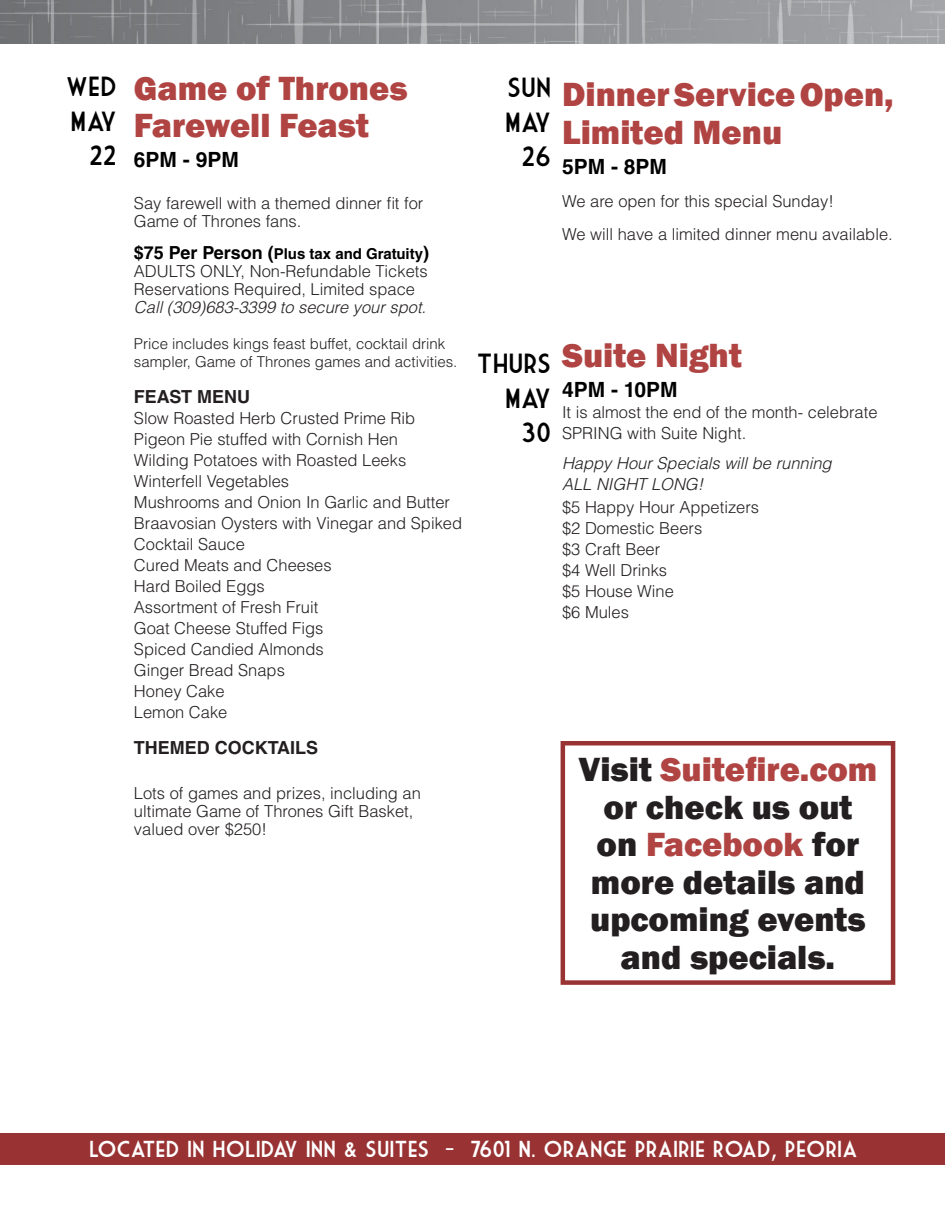
<style>
.page{position:relative;width:945px;height:1215px;background:#fff}
.page>*{position:absolute;margin:0;border:0;box-sizing:border-box;transform-origin:0 0}
.t1{font:800 34.5px/37.5px "Franklin Gothic";color:#231f20;text-align:center}
.t2{font:800 34.5px/37.5px "Franklin Gothic";color:#b04443}
.t3{font:27px "Market Deco";color:#000}
.t4{font:22.5px "Market Deco";color:#fff}
.t5{font:700 21px "Helvetica LT Std";color:#000}
.t6{font:700 18px "Helvetica LT Std";color:#231f20}
.t7{font:300 16.5px/18px "Helvetica LT Std";color:#231f20}
.t8{font:italic 300 16.5px "Helvetica LT Std";color:#231f20}
.t9{font:300 15px/18px "Helvetica LT Std";color:#231f20}
.t10{font:700 15px "Helvetica LT Std";color:#000}
.s1{font-size:18px}
.s2{color:#b04443}
</style>
<div class="page">
<img style="left:0;top:0;width:945px;height:44px">
<div style="left:0;top:1133px;width:945px;height:32px;background:#933"></div>
<div style="left:561px;top:741px;width:334px;height:244px;border:4px solid #933"></div>
<p class="t3" style="left:66px;top:71px;width:52px">WED</p>
<p class="t3" style="left:71px;top:106px;width:48px">MAY</p>
<p class="t3" style="left:89px;top:140px;width:29px">22</p>
<p class="t2" style="left:134px;top:69px;width:275px">Game of Thrones<br>Farewell Feast</p>
<p class="t5" style="left:134px;top:147px;width:107px">6PM - 9PM</p>
<p class="t7" style="left:134px;top:194px;width:291px">Say farewell with a themed dinner fit for<br>Game of Thrones fans.</p>
<p class="t10" style="left:134px;top:244px;width:297px"><span class="s1">$75 Per Person (</span>Plus tax and Gratuity<span class="s1">)</span></p>
<p class="t7" style="left:134px;top:262px;width:295px">ADULTS ONLY, Non-Refundable Tickets</p>
<p class="t7" style="left:134px;top:280px;width:283px">Reservations Required, Limited space</p>
<p class="t8" style="left:134px;top:297px;width:294px">Call (309)683-3399 to secure your spot.</p>
<p class="t9" style="left:134px;top:334px;width:325px">Price includes kings feast buffet, cocktail drink sampler, Game of Thrones games and activities.</p>
<p class="t6" style="left:134px;top:386px;width:118px">FEAST MENU</p>
<p class="t7" style="left:134px;top:409px;width:283px">Slow Roasted Herb Crusted Prime Rib</p>
<p class="t7" style="left:134px;top:430px;width:266px">Pigeon Pie stuffed with Cornish Hen</p>
<p class="t7" style="left:134px;top:451px;width:274px">Wilding Potatoes with Roasted Leeks</p>
<p class="t7" style="left:134px;top:472px;width:157px">Winterfell Vegetables</p>
<p class="t7" style="left:134px;top:493px;width:318px">Mushrooms and Onion In Garlic and Butter</p>
<p class="t7" style="left:134px;top:512px;width:330px;line-height:21px">Braavosian Oysters with Vinegar and Spiked<br>Cocktail Sauce</p>
<p class="t7" style="left:134px;top:556px;width:199px">Cured Meats and Cheeses</p>
<p class="t7" style="left:134px;top:577px;width:132px">Hard Boiled Eggs</p>
<p class="t7" style="left:134px;top:598px;width:186px">Assortment of Fresh Fruit</p>
<p class="t7" style="left:134px;top:619px;width:191px">Goat Cheese Stuffed Figs</p>
<p class="t7" style="left:134px;top:640px;width:191px">Spiced Candied Almonds</p>
<p class="t7" style="left:134px;top:661px;width:152px">Ginger Bread Snaps</p>
<p class="t7" style="left:134px;top:682px;width:92px">Honey Cake</p>
<p class="t7" style="left:134px;top:703px;width:95px">Lemon Cake</p>
<p class="t6" style="left:134px;top:737px;width:186px">THEMED COCKTAILS</p>
<p class="t7" style="left:134px;top:784px;width:289px">Lots of games and prizes, including an ultimate Game of Thrones Gift Basket, valued over $250!</p>
<p class="t3" style="left:508px;top:73px;width:45px">SUN</p>
<p class="t3" style="left:505px;top:107px;width:48px">MAY</p>
<p class="t3" style="left:521px;top:142px;width:31px">26</p>
<p class="t2" style="left:562px;top:76px;width:333px">Dinner Service Open,<br>Limited Menu</p>
<p class="t5" style="left:562px;top:154px;width:107px">5PM - 8PM</p>
<p class="t7" style="left:562px;top:192px;width:273px">We are open for this special Sunday!</p>
<p class="t7" style="left:562px;top:225px;width:332px">We will have a limited dinner menu available.</p>
<p class="t3" style="left:477px;top:349px;width:76px">THURS</p>
<p class="t3" style="left:505px;top:383px;width:48px">MAY</p>
<p class="t3" style="left:521px;top:418px;width:32px">30</p>
<p class="t2" style="left:562px;top:337px;width:181px">Suite Night</p>
<p class="t5" style="left:562px;top:377px;width:117px">4PM - 10PM</p>
<p class="t7" style="left:562px;top:402px;width:317px;line-height:21px">It is almost the end of the month- celebrate<br>SPRING with Suite Night.</p>
<p class="t8" style="left:562px;top:453px;width:271px">Happy Hour Specials will be running</p>
<p class="t8" style="left:562px;top:474px;width:143px">ALL NIGHT LONG!</p>
<p class="t7" style="left:562px;top:498px;width:199px">$5 Happy Hour Appetizers</p>
<p class="t7" style="left:562px;top:519px;width:142px">$2 Domestic Beers</p>
<p class="t7" style="left:562px;top:540px;width:100px">$3 Craft Beer</p>
<p class="t7" style="left:562px;top:561px;width:107px">$4 Well Drinks</p>
<p class="t7" style="left:562px;top:582px;width:113px">$5 House Wine</p>
<p class="t7" style="left:562px;top:603px;width:68px">$6 Mules</p>
<p class="t1" style="left:578px;top:751px;width:301px">Visit <span class="s2">Suitefire.com </span>or check us out<br>on <span class="s2">Facebook</span> for more details and upcoming events and specials.</p>
<p class="t4" style="left:89px;top:1137px;width:770px">LOCATED IN HOLIDAY INN &amp; SUITES - 7601 N. ORANGE PRAIRIE ROAD, PEORIA</p>
</div>
